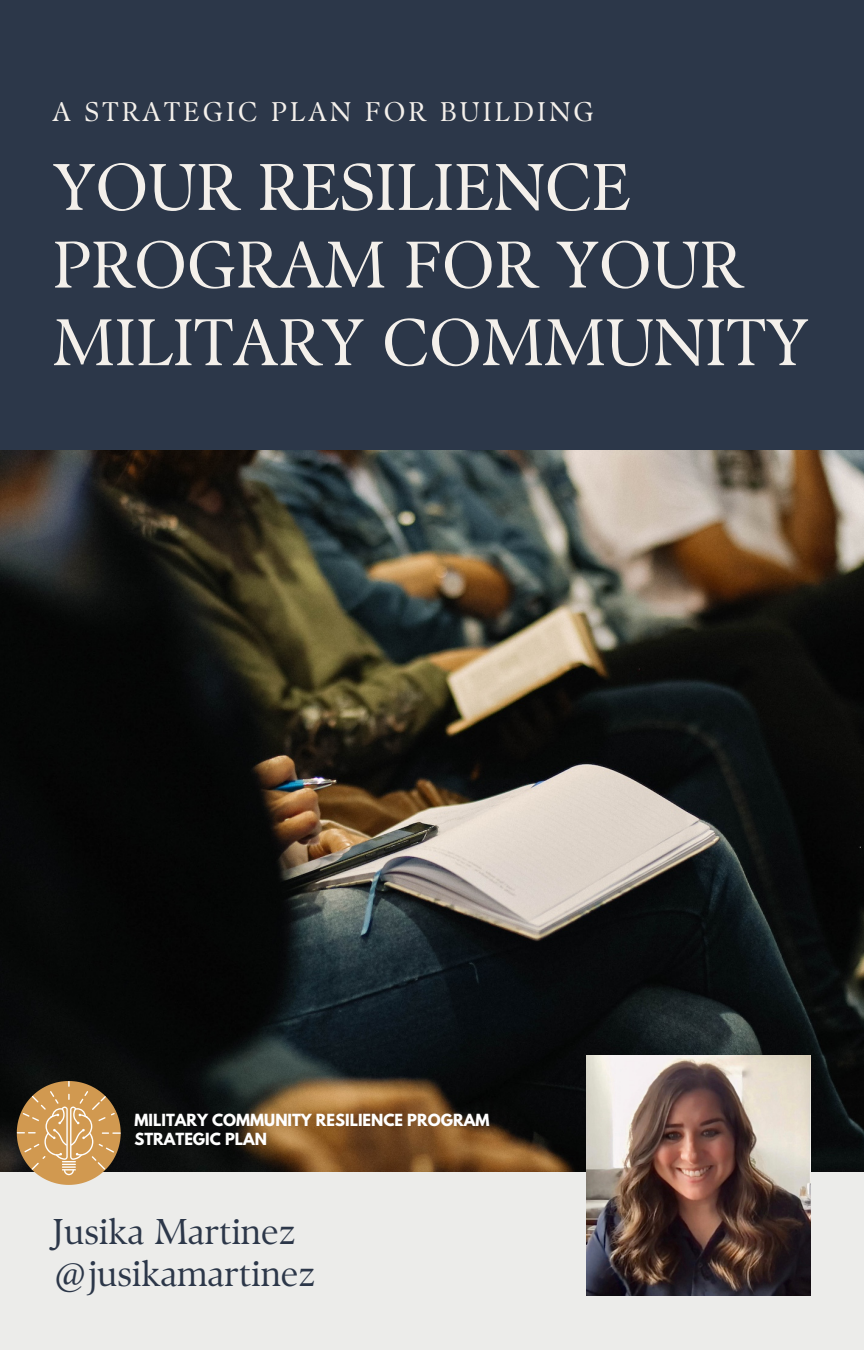
<style>
.page{position:relative;width:864px;height:1350px;background:#2c3749}
.page>*{position:absolute;margin:0;border:0;box-sizing:border-box;transform-origin:0 0}
.t1{font:65.7px/77.6px "TY Serif D";color:#f4f0eb}
.t2{font:35.77px "TY Serif D";color:#2c3749}
.t3{font:27px "TY Serif D";letter-spacing:.12em;color:#f4f0eb}
.t4{font:700 14.85px/19.8px "League Spartan";color:#fff}
</style>
<div class="page">
<div style="left:0;top:1151px;width:864px;height:199px;background:#ececea"></div>
<img style="left:0;top:451px;width:864px;height:720px">
<img style="left:586px;top:1056px;width:224px;height:239px">
<svg style="left:17px;top:1081px;width:104px;height:104px;background:#b9925e"></svg>
<p class="t3" style="left:53px;top:95px;width:543px">A STRATEGIC PLAN FOR BUILDING</p>
<p class="t1" style="left:53px;top:148px;width:758px">YOUR RESILIENCE<br>PROGRAM FOR YOUR<br>MILITARY COMMUNITY</p>
<p class="t4" style="left:135px;top:1112px;width:356px">MILITARY COMMUNITY RESILIENCE PROGRAM<br>STRATEGIC PLAN</p>
<p class="t2" style="left:53px;top:1210px;width:245px">Jusika Martinez</p>
<p class="t2" style="left:53px;top:1252px;width:265px">@jusikamartinez</p>
</div>
